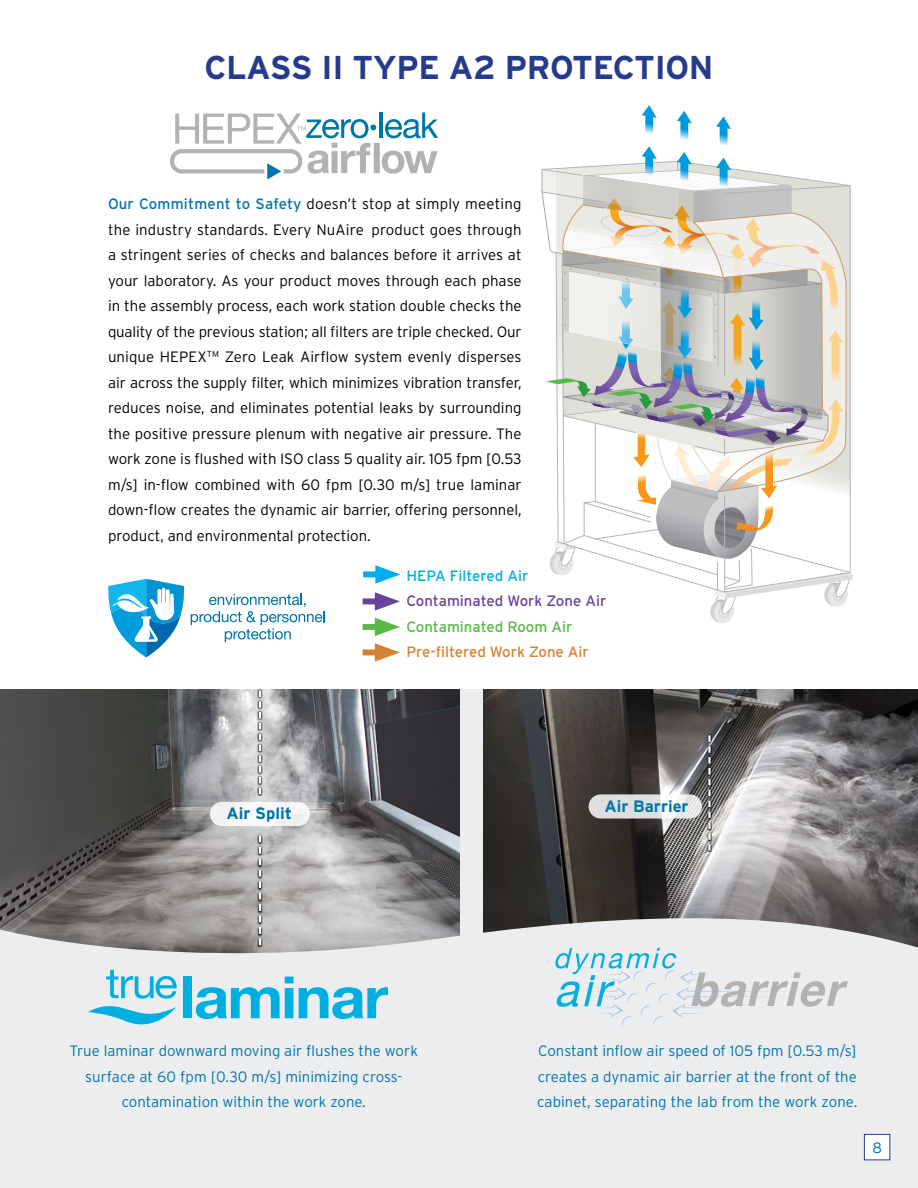
<style>
.page{position:relative;width:918px;height:1188px;background:#fff}
.page>*{position:absolute;margin:0;border:0;box-sizing:border-box;transform-origin:0 0}
.H3_Body{font:700 33px "Interstate";letter-spacing:-.01em;color:#263b8b}
.Body_Copy_Header_10{font:700 16.5px "Interstate";color:#0075a8}
._543_Body_Copy{font:300 15px/25.5px "Interstate";color:#000;text-align:justify}
.Bullet_Points{font:300 15px/25.5px "Interstate";color:#0075a8;text-align:justify}
.t1{font:15px "Interstate";color:#68439a}
.t2{font:15px "Interstate";color:#d48230}
.t3{font:15px "Interstate";color:#58b947}
.t4{font:15px "Interstate";color:#00afe1}
.s1{font-weight:400;color:#0075a8}
</style>
<div class="page">
<img style="left:0;top:689px;width:459px;height:212px">
<svg style="left:257px;top:689px;width:6px;height:212px"></svg>
<svg style="left:259px;top:690px;width:2px;height:104px"></svg>
<svg style="left:259px;top:835px;width:2px;height:66px"></svg>
<img style="left:484px;top:689px;width:434px;height:212px">
<svg style="left:0;top:901px;width:918px;height:287px;background:#dcddde"></svg>
<div style="left:210px;top:802px;width:100px;height:24px;background:#f7f6f6;border-radius:12px"></div>
<svg style="left:706px;top:734px;width:6px;height:118px"></svg>
<svg style="left:708px;top:735px;width:3px;height:116px"></svg>
<svg style="left:589px;top:794px;width:113px;height:25px;fill:#e0dfdf"></svg>
<svg style="left:555px;top:948px;width:293px;height:81px;background:#dae4e8"></svg>
<div style="left:183px;top:977px;width:9px;height:41px;background:#00afe1"></div>
<svg style="left:196px;top:977px;width:97px;height:42px;background:#80d0e8"></svg>
<svg style="left:299px;top:987px;width:89px;height:32px;background:#69cae7"></svg>
<svg style="left:88px;top:970px;width:89px;height:63px;background:#b0ddeb"></svg>
<svg style="left:170px;top:112px;width:268px;height:67px"></svg>
<svg style="left:541px;top:105px;width:312px;height:518px"></svg>
<div style="left:363px;top:571px;width:23px;height:6px;background:#00aeef"></div>
<svg style="left:375px;top:565px;width:26px;height:19px"></svg>
<div style="left:363px;top:598px;width:22px;height:6px;background:#67459b"></div>
<svg style="left:375px;top:592px;width:25px;height:19px"></svg>
<div style="left:363px;top:624px;width:22px;height:6px;background:#58b947"></div>
<svg style="left:375px;top:618px;width:25px;height:18px"></svg>
<div style="left:363px;top:649px;width:22px;height:6px;background:#d48230"></div>
<svg style="left:375px;top:643px;width:25px;height:19px"></svg>
<svg style="left:191px;top:594px;width:134px;height:48px"></svg>
<svg style="left:108px;top:579px;width:77px;height:78px"></svg>
<div style="left:864px;top:1134px;width:26px;height:26px;background:#fff"></div>
<div style="left:864px;top:1134px;width:26px;height:26px;border:1px solid #263b8b"></div>
<p class="H3_Body" style="left:204px;top:47px;width:511px">CLASS II TYPE A2 PROTECTION</p>
<p class="_543_Body_Copy" style="left:108px;top:191px;width:415px"><span class="s1">Our Commitment to Safety</span> doesn’t stop at simply meeting the industry standards. Every NuAire product goes through a stringent series of checks and balances before it arrives at your laboratory. As your product moves through each phase in the assembly process, each work station double checks the quality of the previous station; all filters are triple checked. Our unique HEPEX<sup>TM</sup> Zero Leak Airflow system evenly disperses air across the supply filter, which minimizes vibration transfer, reduces noise, and eliminates potential leaks by surrounding the positive pressure plenum with negative air pressure. The work zone is flushed with ISO class 5 quality air. 105 fpm [0.53 m/s] in-flow combined with 60 fpm [0.30 m/s] true laminar down-flow creates the dynamic air barrier, offering personnel, product, and environmental protection.</p>
<p class="Body_Copy_Header_10" style="left:226px;top:803px;width:67px">Air Split</p>
<p class="t4" style="left:406px;top:566px;width:123px">HEPA Filtered Air</p>
<p class="t1" style="left:406px;top:592px;width:201px">Contaminated Work Zone Air</p>
<p class="t3" style="left:406px;top:617px;width:167px">Contaminated Room Air</p>
<p class="t2" style="left:406px;top:643px;width:184px">Pre-filtered Work Zone Air</p>
<p class="Body_Copy_Header_10" style="left:604px;top:796px;width:86px">Air Barrier</p>
<p class="Bullet_Points" style="left:70px;top:1038px;width:350px;text-align:center">True laminar downward moving air flushes the work surface at 60 fpm [0.30 m/s] minimizing cross&shy;contamination within the work zone.</p>
<p class="Bullet_Points" style="left:537px;top:1038px;width:322px">Constant inflow air speed of 105 fpm [0.53 m/s] creates a dynamic air barrier at the front of the cabinet, separating the lab from the work zone.</p>
<p class="Bullet_Points" style="left:872px;top:1135px;width:11px">8</p>
</div>
